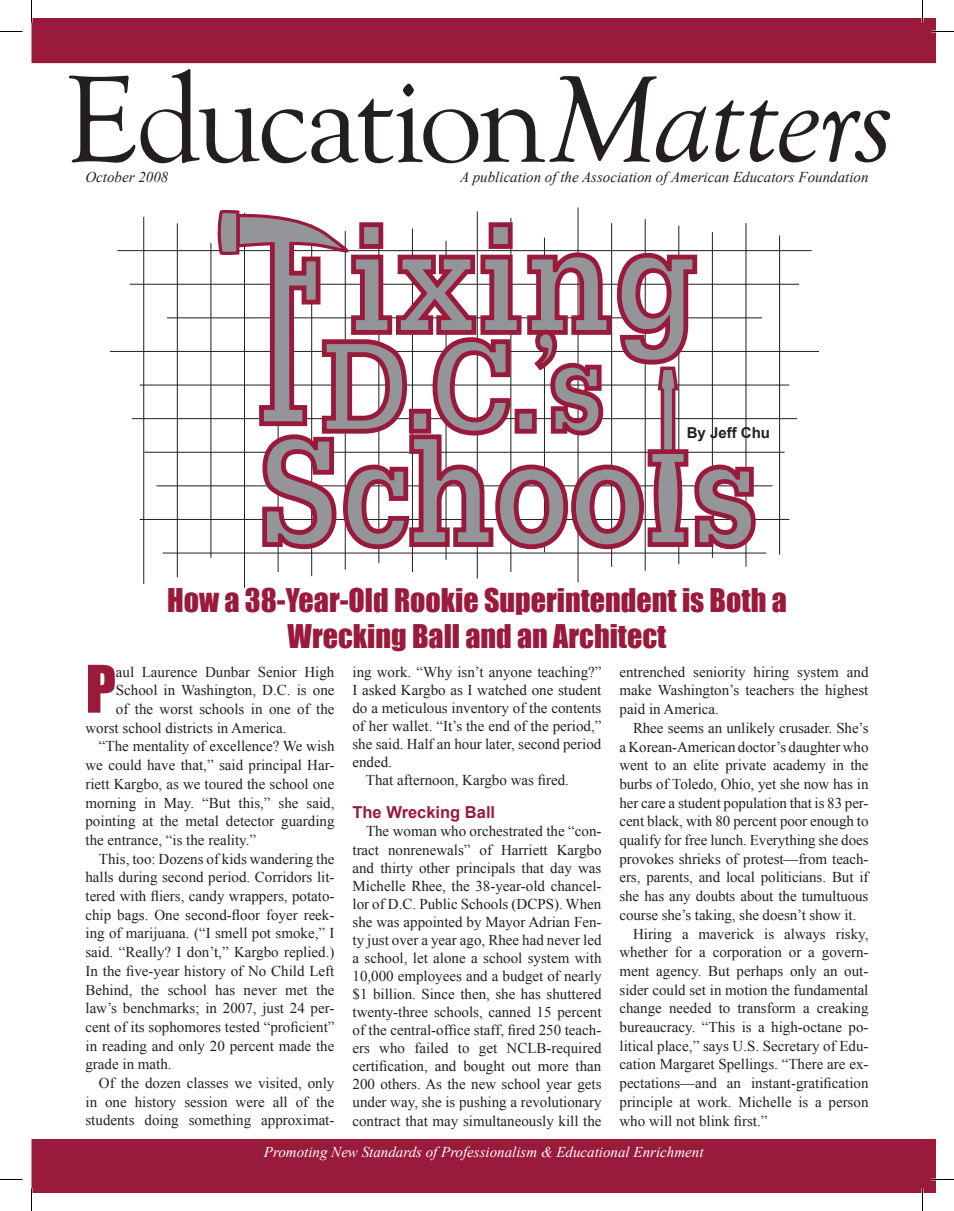
<style>
.page{position:relative;width:954px;height:1211px;background:#fff}
.page>*{position:absolute;margin:0;border:0;box-sizing:border-box;transform-origin:0 0}
.t1{font:127.5px "Goudy Old Style T";letter-spacing:-.045em;color:#231f20}
.t2{font:60.6px "Impact";color:#9a1a3b}
.t3{font:30px/36px "Impact";color:#9a1a3b;text-align:center}
.t4{font:700 16.5px "Arial";color:#9a1a3b}
.t5{font:15px/18px "Times New Roman";color:#231f20;text-align:justify}
.t6{font:italic 15px "Times New Roman";color:#231f20}
.t7{font:italic 15px "Times New Roman";color:#fff}
.t8{font:700 15px "Arial";color:#231f20}
.s1{font-style:italic}
</style>
<div class="page">
<div style="left:32px;top:1139px;width:903px;height:53px;background:#9a1a3b"></div>
<div style="left:32px;top:19px;width:903px;height:43px;background:#9a1a3b"></div>
<div style="left:32px;top:18px;width:904px;height:45px;border:2px solid #9a1a3b"></div>
<hr style="left:117px;top:250px;width:695px;height:1px;background:#231f20">
<hr style="left:130px;top:284px;width:669px;height:1px;background:#231f20">
<hr style="left:167px;top:317px;width:595px;height:1px;background:#231f20">
<hr style="left:110px;top:351px;width:709px;height:1px;background:#231f20">
<hr style="left:140px;top:385px;width:649px;height:1px;background:#231f20">
<hr style="left:132px;top:418px;width:665px;height:1px;background:#231f20">
<hr style="left:144px;top:452px;width:641px;height:1px;background:#231f20">
<hr style="left:156px;top:485px;width:616px;height:1px;background:#231f20">
<hr style="left:140px;top:519px;width:649px;height:1px;background:#231f20">
<hr style="left:163px;top:553px;width:603px;height:1px;background:#231f20">
<hr style="left:143px;top:217px;width:1px;height:367px;background:#231f20">
<hr style="left:177px;top:223px;width:1px;height:354px;background:#231f20">
<hr style="left:211px;top:243px;width:1px;height:314px;background:#231f20">
<hr style="left:244px;top:213px;width:1px;height:375px;background:#231f20">
<hr style="left:278px;top:228px;width:1px;height:344px;background:#231f20">
<hr style="left:311px;top:224px;width:1px;height:352px;background:#231f20">
<hr style="left:345px;top:231px;width:1px;height:338px;background:#231f20">
<hr style="left:379px;top:237px;width:1px;height:326px;background:#231f20">
<hr style="left:412px;top:228px;width:1px;height:344px;background:#231f20">
<hr style="left:446px;top:241px;width:1px;height:319px;background:#231f20">
<hr style="left:477px;top:211px;width:1px;height:367px;background:#231f20">
<hr style="left:511px;top:218px;width:1px;height:354px;background:#231f20">
<hr style="left:578px;top:207px;width:1px;height:375px;background:#231f20">
<hr style="left:611px;top:223px;width:1px;height:344px;background:#231f20">
<hr style="left:645px;top:219px;width:1px;height:352px;background:#231f20">
<hr style="left:679px;top:226px;width:1px;height:338px;background:#231f20">
<hr style="left:712px;top:232px;width:1px;height:326px;background:#231f20">
<hr style="left:746px;top:223px;width:1px;height:344px;background:#231f20">
<hr style="left:779px;top:235px;width:1px;height:319px;background:#231f20">
<svg style="left:217px;top:209px;width:80px;height:46px"></svg>
<svg style="left:257px;top:220px;width:443px;height:208px"></svg>
<svg style="left:319px;top:326px;width:287px;height:106px"></svg>
<svg style="left:260px;top:432px;width:498px;height:120px"></svg>
<div style="left:662px;top:385px;width:12px;height:66px;background:#939598"></div>
<div style="left:661px;top:384px;width:14px;height:69px;border:4px solid #9a1a3b"></div>
<svg style="left:656px;top:365px;width:24px;height:27px"></svg>
<hr style="left:932px;top:1178px;width:22px;height:2px;background:#fff">
<svg style="left:0;top:31px;width:22px;height:1px"></svg>
<svg style="left:932px;top:31px;width:22px;height:1px"></svg>
<svg style="left:0;top:1179px;width:22px;height:1px"></svg>
<svg style="left:932px;top:1179px;width:22px;height:1px"></svg>
<svg style="left:31px;top:0;width:1px;height:22px"></svg>
<svg style="left:31px;top:1188px;width:1px;height:22px"></svg>
<svg style="left:922px;top:0;width:1px;height:22px"></svg>
<svg style="left:922px;top:1188px;width:1px;height:22px"></svg>
<h1 class="t1" style="left:64px;top:50px;width:840px">Education<span class="s1">Matters</span></h1>
<p class="t6" style="left:86px;top:169px;width:84px">October 2008</p>
<p class="t6" style="left:460px;top:169px;width:410px">A publication of the Association of American Educators Foundation</p>
<p class="t8" style="left:687px;top:424px;width:85px">By Jeff Chu</p>
<h3 class="t3" style="left:167px;top:581px;width:621px">How a 38-Year-Old Rookie Superintendent is Both a<br>Wrecking Ball and an Architect</h3>
<h2 class="t2" style="left:86px;top:651px;width:32px">P</h2>
<p class="t5" style="left:116px;top:662px;width:220px">aul Laurence Dunbar Senior High</p>
<p class="t5" style="left:116px;top:681px;width:220px">School in Washington, D.C. is one</p>
<p class="t5" style="left:116px;top:700px;width:220px">of the worst schools in one of the</p>
<p class="t5" style="left:85px;top:718px;width:203px">worst school districts in America.</p>
<p class="t5" style="left:99px;top:737px;width:237px">“The mentality of excellence? We wish</p>
<p class="t5" style="left:85px;top:756px;width:251px">we could have that,” said principal Har-</p>
<p class="t5" style="left:85px;top:774px;width:250px">riett Kargbo, as we toured the school one</p>
<p class="t5" style="left:85px;top:793px;width:250px">morning in May. “But this,” she said,</p>
<p class="t5" style="left:85px;top:812px;width:251px">pointing at the metal detector guarding</p>
<p class="t5" style="left:85px;top:830px;width:172px">the entrance, “is the reality.”</p>
<p class="t5" style="left:99px;top:849px;width:237px">This, too: Dozens of kids wandering the</p>
<p class="t5" style="left:85px;top:868px;width:251px">halls during second period. Corridors lit-</p>
<p class="t5" style="left:85px;top:886px;width:251px">tered with fliers, candy wrappers, potato-</p>
<p class="t5" style="left:85px;top:905px;width:250px">chip bags. One second-floor foyer reek-</p>
<p class="t5" style="left:85px;top:924px;width:251px">ing of marijuana. (“I smell pot smoke,” I</p>
<p class="t5" style="left:85px;top:943px;width:251px">said. “Really? I don’t,” Kargbo replied.)</p>
<p class="t5" style="left:85px;top:961px;width:250px">In the five-year history of No Child Left</p>
<p class="t5" style="left:85px;top:980px;width:251px">Behind, the school has never met the</p>
<p class="t5" style="left:85px;top:999px;width:251px">law’s benchmarks; in 2007, just 24 per-</p>
<p class="t5" style="left:85px;top:1017px;width:251px">cent of its sophomores tested “proficient”</p>
<p class="t5" style="left:85px;top:1036px;width:250px">in reading and only 20 percent made the</p>
<p class="t5" style="left:85px;top:1055px;width:88px">grade in math.</p>
<p class="t5" style="left:99px;top:1073px;width:237px">Of the dozen classes we visited, only</p>
<p class="t5" style="left:85px;top:1092px;width:250px">in one history session were all of the</p>
<p class="t5" style="left:85px;top:1111px;width:251px">students doing something approximat-</p>
<p class="t5" style="left:352px;top:662px;width:251px">ing work. “Why isn’t anyone teaching?”</p>
<p class="t5" style="left:352px;top:680px;width:250px">I asked Kargbo as I watched one student</p>
<p class="t5" style="left:352px;top:698px;width:250px">do a meticulous inventory of the contents</p>
<p class="t5" style="left:352px;top:716px;width:250px">of her wallet. “It’s the end of the period,”</p>
<p class="t5" style="left:352px;top:734px;width:250px">she said. Half an hour later, second period</p>
<p class="t5" style="left:352px;top:752px;width:41px">ended.</p>
<p class="t5" style="left:366px;top:770px;width:204px">That afternoon, Kargbo was fired.</p>
<p class="t4" style="left:352px;top:803px;width:144px">The Wrecking Ball</p>
<p class="t5" style="left:352px;top:822px;width:251px;text-indent:14px">The woman who orchestrated the “con&shy;tract nonrenewals” of Harriett Kargbo and thirty other principals that day was Michelle Rhee, the 38-year-old chancel&shy;lor of D.C. Public Schools (DCPS). When she was appointed by Mayor Adrian Fen&shy;ty just over a year ago, Rhee had never led a school, let alone a school system with 10,000 employees and a budget of nearly $1 billion. Since then, she has shuttered twenty-three schools, canned 15 percent of the central-office staff, fired 250 teach&shy;ers who failed to get NCLB-required certification, and bought out more than 200 others. As the new school year gets under way, she is pushing a revolutionary contract that may simultaneously kill the</p>
<p class="t5" style="left:620px;top:662px;width:250px;line-height:18.8px">entrenched seniority hiring system and make Washington’s teachers the highest paid in America.</p>
<p class="t5" style="left:633px;top:718px;width:237px">Rhee seems an unlikely crusader. She’s</p>
<p class="t5" style="left:620px;top:737px;width:251px">a Korean-American doctor’s daughter who</p>
<p class="t5" style="left:620px;top:756px;width:251px">went to an elite private academy in the</p>
<p class="t5" style="left:620px;top:774px;width:251px">burbs of Toledo, Ohio, yet she now has in</p>
<p class="t5" style="left:620px;top:793px;width:250px">her care a student population that is 83 per-</p>
<p class="t5" style="left:620px;top:812px;width:251px">cent black, with 80 percent poor enough to</p>
<p class="t5" style="left:620px;top:830px;width:251px">qualify for free lunch. Everything she does</p>
<p class="t5" style="left:620px;top:849px;width:251px">provokes shrieks of protest—from teach-</p>
<p class="t5" style="left:620px;top:868px;width:251px">ers, parents, and local politicians. But if</p>
<p class="t5" style="left:620px;top:887px;width:251px">she has any doubts about the tumultuous</p>
<p class="t5" style="left:620px;top:905px;width:238px">course she’s taking, she doesn’t show it.</p>
<p class="t5" style="left:633px;top:924px;width:237px">Hiring a maverick is always risky,</p>
<p class="t5" style="left:620px;top:943px;width:250px">whether for a corporation or a govern-</p>
<p class="t5" style="left:620px;top:961px;width:250px">ment agency. But perhaps only an out-</p>
<p class="t5" style="left:620px;top:980px;width:250px">sider could set in motion the fundamental</p>
<p class="t5" style="left:620px;top:999px;width:251px">change needed to transform a creaking</p>
<p class="t5" style="left:620px;top:1017px;width:251px">bureaucracy. “This is a high-octane po-</p>
<p class="t5" style="left:620px;top:1036px;width:251px">litical place,” says U.S. Secretary of Edu-</p>
<p class="t5" style="left:620px;top:1055px;width:250px">cation Margaret Spellings. “There are ex-</p>
<p class="t5" style="left:620px;top:1073px;width:251px">pectations—and an instant-gratification</p>
<p class="t5" style="left:620px;top:1092px;width:250px">principle at work. Michelle is a person</p>
<p class="t5" style="left:620px;top:1111px;width:149px">who will not blink first.”</p>
<p class="t7" style="left:264px;top:1143px;width:441px">Promoting New Standards of Professionalism &amp; Educational Enrichment</p>
</div>
